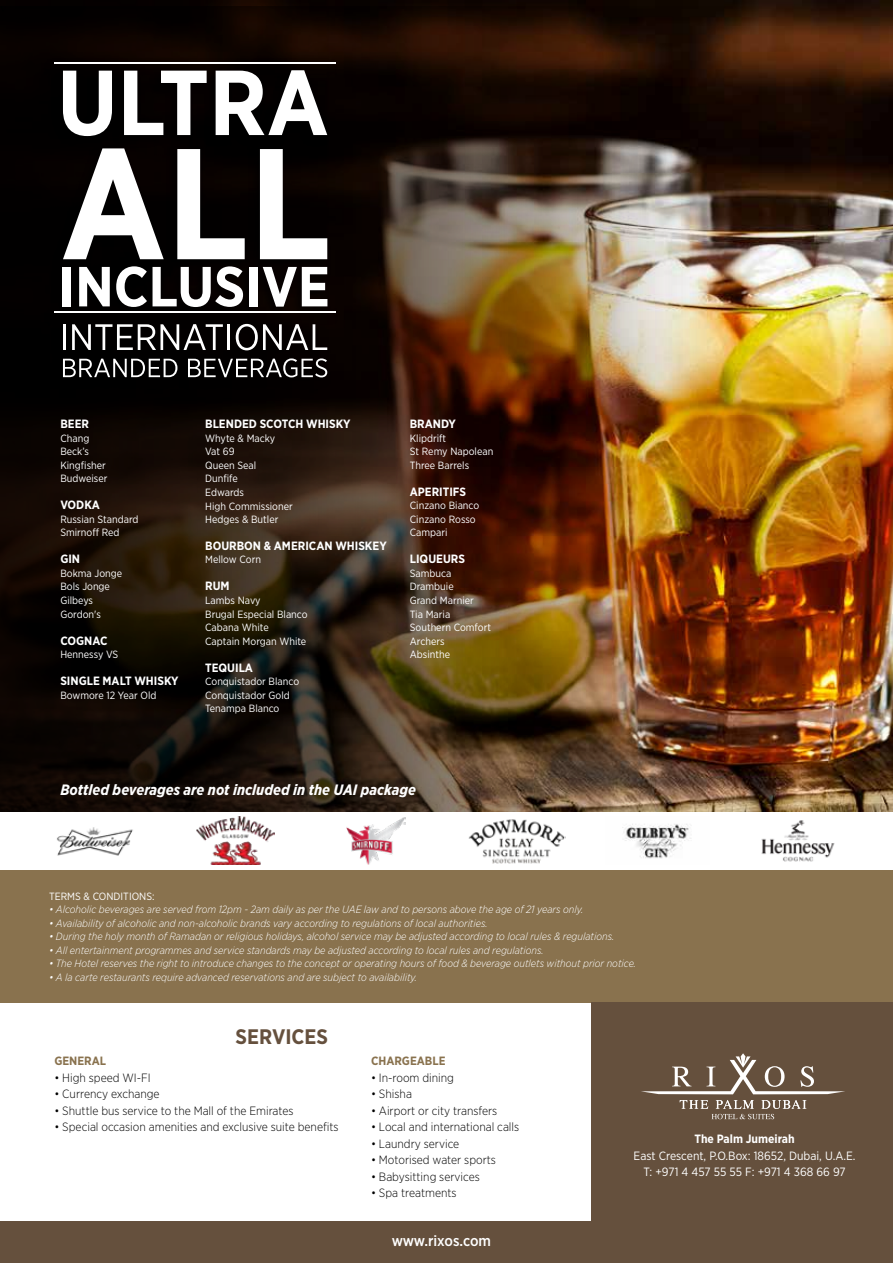
<style>
.page{position:relative;width:893px;height:1263px;background:#fff}
.page>*{position:absolute;margin:0;border:0;box-sizing:border-box;transform-origin:0 0}
.t1{font:700 21px "Gotham Narrow";color:#65503d}
.t2{font:italic 700 15px "Gotham Narrow";color:#fff}
.t3{font:500 15px "Gotham Narrow";letter-spacing:-.005em;color:#fff}
.t4{font:300 12px "Gotham Narrow";color:#000}
.t5{font:700 12px "Gotham Narrow";color:#fff}
.t6{font:12px/16.5px "Gotham Narrow";color:#fff;text-align:center}
.t7{font:700 12px "Gotham Narrow";color:#89724e}
.t8{font:italic 300 10.5px "Gotham Narrow";color:#fff}
.t9{font:10.5px/13.5px "Gotham Narrow";color:#fff}
</style>
<div class="page">
<div style="left:0;top:1221px;width:893px;height:42px;background:#65503d"></div>
<img style="left:682px;top:0;width:211px;height:812px">
<img style="left:636px;top:7px;width:125px;height:805px">
<img style="left:0;top:0;width:636px;height:812px">
<div style="left:0;top:869px;width:893px;height:134px;background:#89724e"></div>
<div style="left:42px;top:58px;width:297px;height:332px;background:#000"></div>
<svg style="left:63px;top:359px;width:114px;height:18px"></svg>
<svg style="left:188px;top:358px;width:139px;height:19px"></svg>
<hr style="left:63px;top:324px;width:3px;height:26px;background:#fff">
<svg style="left:72px;top:324px;width:151px;height:26px"></svg>
<hr style="left:228px;top:324px;width:2px;height:26px;background:#fff">
<svg style="left:236px;top:324px;width:91px;height:26px"></svg>
<svg style="left:63px;top:71px;width:49px;height:65px"></svg>
<svg style="left:124px;top:71px;width:83px;height:64px"></svg>
<svg style="left:216px;top:70px;width:111px;height:65px"></svg>
<div style="left:63px;top:267px;width:8px;height:39px;background:#fff"></div>
<svg style="left:79px;top:267px;width:31px;height:39px"></svg>
<svg style="left:116px;top:266px;width:31px;height:41px"></svg>
<svg style="left:153px;top:266px;width:90px;height:41px"></svg>
<div style="left:249px;top:267px;width:9px;height:39px;background:#fff"></div>
<svg style="left:263px;top:267px;width:64px;height:40px"></svg>
<svg style="left:63px;top:148px;width:101px;height:111px"></svg>
<svg style="left:177px;top:149px;width:68px;height:110px"></svg>
<svg style="left:260px;top:149px;width:67px;height:110px"></svg>
<hr style="left:54px;top:62px;width:282px;height:2px;background:#fff">
<hr style="left:54px;top:311px;width:282px;height:2px;background:#fff">
<div style="left:591px;top:1003px;width:302px;height:224px;background:#65503d"></div>
<svg style="left:641px;top:1053px;width:204px;height:41px"></svg>
<svg style="left:680px;top:1100px;width:126px;height:19px"></svg>
<img style="left:57px;top:827px;width:76px;height:29px">
<img style="left:197px;top:817px;width:77px;height:47px">
<img style="left:347px;top:817px;width:59px;height:47px">
<img style="left:622px;top:824px;width:69px;height:35px">
<img style="left:761px;top:820px;width:74px;height:42px">
<img style="left:468px;top:819px;width:98px;height:45px">
<p class="t5" style="left:60px;top:416px;width:30px">BEER</p>
<p class="t9" style="left:60px;top:431px;width:49px">Chang<br>Beck’s<br>Kingfisher<br>Budweiser</p>
<p class="t5" style="left:60px;top:497px;width:41px">VODKA</p>
<p class="t9" style="left:60px;top:512px;width:80px">Russian Standard<br>Smirnoff Red</p>
<p class="t5" style="left:60px;top:551px;width:21px">GIN</p>
<p class="t9" style="left:60px;top:566px;width:63px">Bokma Jonge<br>Bols Jonge<br>Gilbeys<br>Gordon's</p>
<p class="t5" style="left:60px;top:632px;width:49px">COGNAC</p>
<p class="t9" style="left:60px;top:647px;width:60px">Hennessy VS</p>
<p class="t5" style="left:60px;top:673px;width:120px">SINGLE MALT WHISKY</p>
<p class="t9" style="left:60px;top:688px;width:98px">Bowmore 12 Year Old</p>
<p class="t5" style="left:205px;top:416px;width:147px">BLENDED SCOTCH WHISKY</p>
<p class="t9" style="left:205px;top:431px;width:89px">Whyte &amp; Macky<br>Vat 69<br>Queen Seal<br>Dunfife<br>Edwards<br>High Commissioner<br>Hedges &amp; Butler</p>
<p class="t5" style="left:205px;top:538px;width:183px">BOURBON &amp; AMERICAN WHISKEY</p>
<p class="t9" style="left:205px;top:553px;width:57px">Mellow Corn</p>
<p class="t5" style="left:205px;top:578px;width:26px">RUM</p>
<p class="t9" style="left:205px;top:593px;width:104px">Lambs Navy<br>Brugal Especial Blanco<br>Cabana White<br>Captain Morgan White</p>
<p class="t5" style="left:205px;top:659px;width:49px">TEQUILA</p>
<p class="t9" style="left:205px;top:674px;width:95px">Conquistador Blanco<br>Conquistador Gold<br>Tenampa Blanco</p>
<p class="t5" style="left:410px;top:416px;width:48px">BRANDY</p>
<p class="t9" style="left:410px;top:431px;width:85px">Klipdrift<br>St Remy Napolean<br>Three Barrels</p>
<p class="t5" style="left:410px;top:484px;width:58px">APERITIFS</p>
<p class="t9" style="left:410px;top:499px;width:71px">Cinzano Bianco<br>Cinzano Rosso<br>Campari</p>
<p class="t5" style="left:410px;top:551px;width:57px">LIQUEURS</p>
<p class="t9" style="left:410px;top:566px;width:83px">Sambuca<br>Drambuie<br>Grand Marnier<br>Tia Maria<br>Southern Comfort<br>Archers<br>Absinthe</p>
<h2 class="t2" style="left:60px;top:780px;width:357px">Bottled beverages are not included in the UAI package</h2>
<p class="t9" style="left:49px;top:889px;width:107px">TERMS &amp; CONDITIONS:</p>
<p class="t8" style="left:49px;top:903px;width:536px">• Alcoholic beverages are served from 12pm - 2am daily as per the UAE law and to persons above the age of 21 years only.</p>
<p class="t8" style="left:49px;top:917px;width:440px">• Availability of alcoholic and non-alcoholic brands vary according to regulations of local authorities.</p>
<p class="t8" style="left:49px;top:930px;width:567px">• During the holy month of Ramadan or religious holidays, alcohol service may be adjusted according to local rules &amp; regulations.</p>
<p class="t8" style="left:49px;top:944px;width:496px">• All entertainment programmes and service standards may be adjusted according to local rules and regulations.</p>
<p class="t8" style="left:49px;top:957px;width:588px">• The Hotel reserves the right to introduce changes to the concept or operating hours of food &amp; beverage outlets without prior notice.</p>
<p class="t8" style="left:49px;top:971px;width:370px">• A la carte restaurants require advanced reservations and are subject to availability.</p>
<h1 class="t1" style="left:236px;top:1023px;width:94px">SERVICES</h1>
<p class="t7" style="left:54px;top:1053px;width:53px">GENERAL</p>
<p class="t4" style="left:54px;top:1070px;width:98px">• High speed WI-FI</p>
<p class="t4" style="left:54px;top:1086px;width:107px">• Currency exchange</p>
<p class="t4" style="left:54px;top:1103px;width:241px">• Shuttle bus service to the Mall of the Emirates</p>
<p class="t4" style="left:54px;top:1119px;width:286px">• Special occasion amenities and exclusive suite benefits</p>
<p class="t7" style="left:371px;top:1053px;width:76px">CHARGEABLE</p>
<p class="t4" style="left:371px;top:1070px;width:85px">• In-room dining</p>
<p class="t4" style="left:371px;top:1086px;width:42px">• Shisha</p>
<p class="t4" style="left:371px;top:1103px;width:128px">• Airport or city transfers</p>
<p class="t4" style="left:371px;top:1119px;width:150px">• Local and international calls</p>
<p class="t4" style="left:371px;top:1136px;width:90px">• Laundry service</p>
<p class="t4" style="left:371px;top:1152px;width:127px">• Motorised water sports</p>
<p class="t4" style="left:371px;top:1169px;width:110px">• Babysitting services</p>
<p class="t4" style="left:371px;top:1185px;width:87px">• Spa treatments</p>
<h2 class="t3" style="left:392px;top:1231px;width:101px">www.rixos.com</h2>
<p class="t5" style="left:694px;top:1131px;width:102px">The Palm Jumeirah</p>
<p class="t6" style="left:633px;top:1147px;width:224px">East Crescent, P.O.Box: 18652, Dubai, U.A.E.<br>T: +971 4 457 55 55 F: +971 4 368 66 97</p>
</div>
